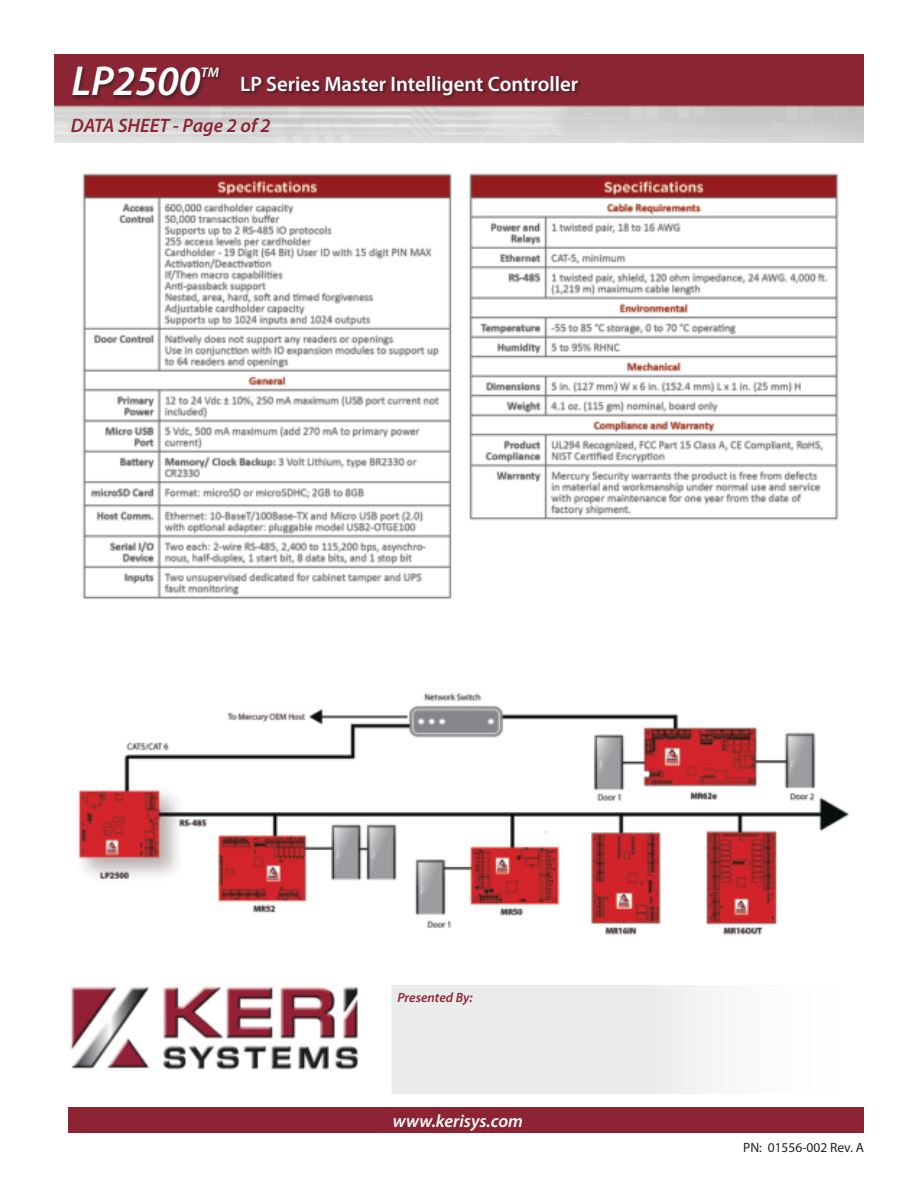
<style>
.page{position:relative;width:918px;height:1188px;background:#fff}
.page>*{position:absolute;margin:0;border:0;box-sizing:border-box;transform-origin:0 0}
.t1{font:italic 600 42px "Myriad Pro";color:#fff}
.t2{font:600 21px "Myriad Pro";color:#fff}
.t3{font:italic 600 19.5px "Myriad Pro";color:#8d2433}
.t4{font:italic 600 18px "Myriad Pro";color:#fff}
.t5{font:italic 600 13.95px "Myriad Pro";color:#fff}
.t6{font:13.5px "Myriad Pro";color:#231f20}
.t7{font:italic 600 13.5px "Myriad Pro";color:#8d2433}
</style>
<div class="page">
<div style="left:392px;top:985px;width:472px;height:108px;background:linear-gradient(to right,#e4e5e5,#fdfdfd)"></div>
<img style="left:70px;top:986px;width:288px;height:84px">
<div style="left:68px;top:1108px;width:795px;height:25px;background:#8d2433"></div>
<img style="left:54px;top:54px;width:809px;height:89px">
<div style="left:72px;top:67px;width:509px;height:33px;background:#231f20;opacity:.5"></div>
<img style="left:78px;top:173px;width:771px;height:762px">
<h1 class="t1" style="left:71px;top:65px;width:131px">LP2500</h1>
<p class="t5" style="left:201px;top:67px;width:20px">TM</p>
<p class="t2" style="left:240px;top:76px;width:340px">LP Series Master Intelligent Controller</p>
<p class="t3" style="left:71px;top:118px;width:201px">DATA SHEET - Page 2 of 2</p>
<p class="t7" style="left:398px;top:992px;width:77px">Presented By:</p>
<p class="t4" style="left:393px;top:1114px;width:131px">www.kerisys.com</p>
<p class="t6" style="left:743px;top:1142px;width:122px">PN: 01556-002 Rev. A</p>
</div>
